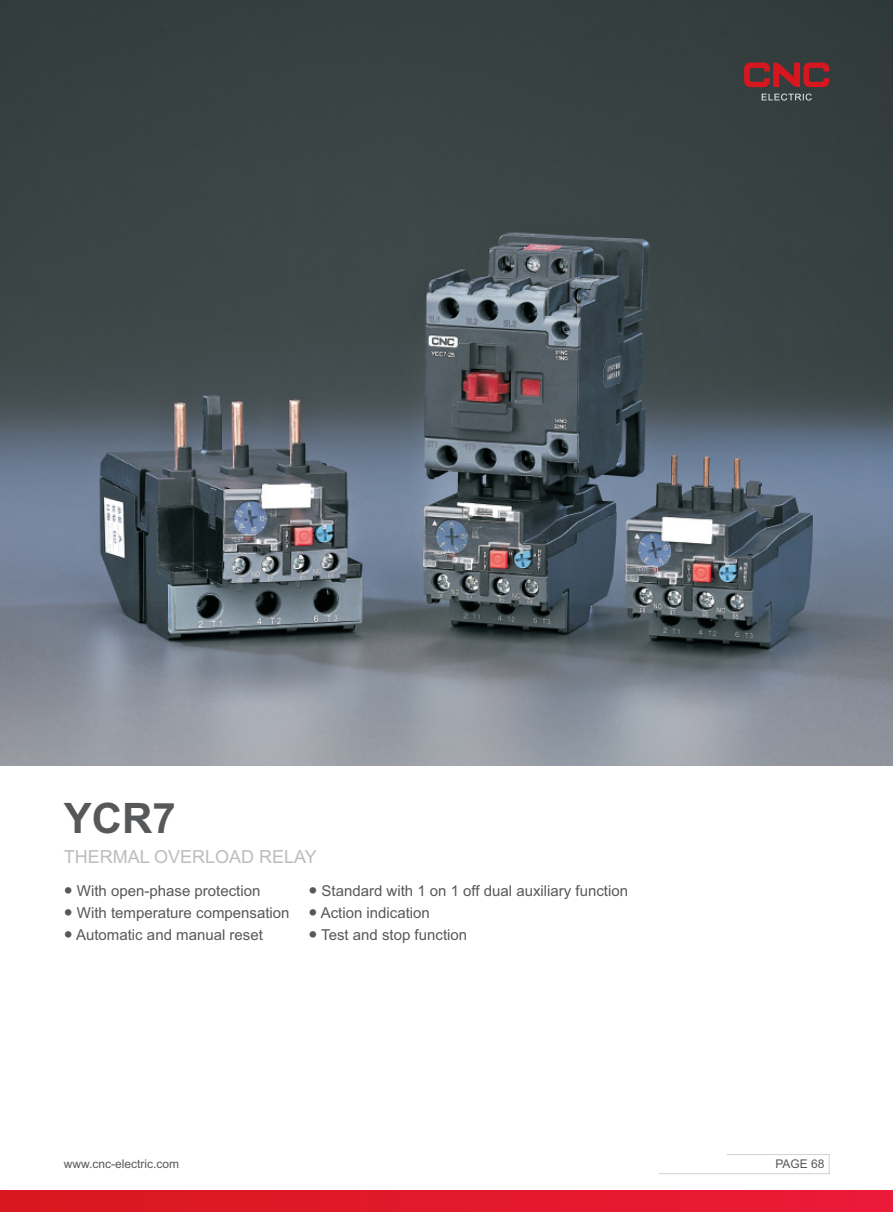
<style>
.page{position:relative;width:893px;height:1212px;background:#fff}
.page>*{position:absolute;margin:0;border:0;box-sizing:border-box;transform-origin:0 0}
.t1{font:700 42px "Arial";color:#57585a}
.t2{font:18px "Arial";color:#bcbdc0}
.t3{font:15px "Arial";color:#57585a}
.t4{font:12px "Arial";color:#57585a}
.s1{font-family:"Arial Unicode MS"}
</style>
<div class="page">
<div style="left:0;top:1191px;width:893px;height:21px;background:#e2192b"></div>
<img style="left:0;top:0;width:893px;height:765px">
<hr style="left:727px;top:1154px;width:102px;height:1px;background:#d1d2d4">
<hr style="left:659px;top:1173px;width:170px;height:1px;background:#d1d2d4">
<svg style="left:829px;top:1154px;width:1px;height:20px"></svg>
<svg style="left:744px;top:63px;width:85px;height:24px;background:#8e272c"></svg>
<svg style="left:762px;top:94px;width:50px;height:6px"></svg>
<h1 class="t1" style="left:64px;top:802px;width:114px">YCR7</h1>
<p class="t2" style="left:64px;top:849px;width:255px">THERMAL OVERLOAD RELAY</p>
<p class="t3" style="left:64px;top:885px;width:198px"><span class="s1">●</span> With open-phase protection</p>
<p class="t3" style="left:64px;top:907px;width:227px"><span class="s1">●</span> With temperature compensation</p>
<p class="t3" style="left:308px;top:885px;width:321px"><span class="s1">●</span> Standard with 1 on 1 off dual auxiliary function</p>
<p class="t3" style="left:308px;top:907px;width:123px"><span class="s1">●</span> Action indication</p>
<p class="t3" style="left:64px;top:929px;width:201px"><span class="s1">●</span> Automatic and manual reset</p>
<p class="t3" style="left:308px;top:929px;width:160px"><span class="s1">●</span> Test and stop function</p>
<p class="t4" style="left:64px;top:1160px;width:117px">www.cnc-electric.com</p>
<p class="t4" style="left:775px;top:1160px;width:51px">PAGE 68</p>
</div>
